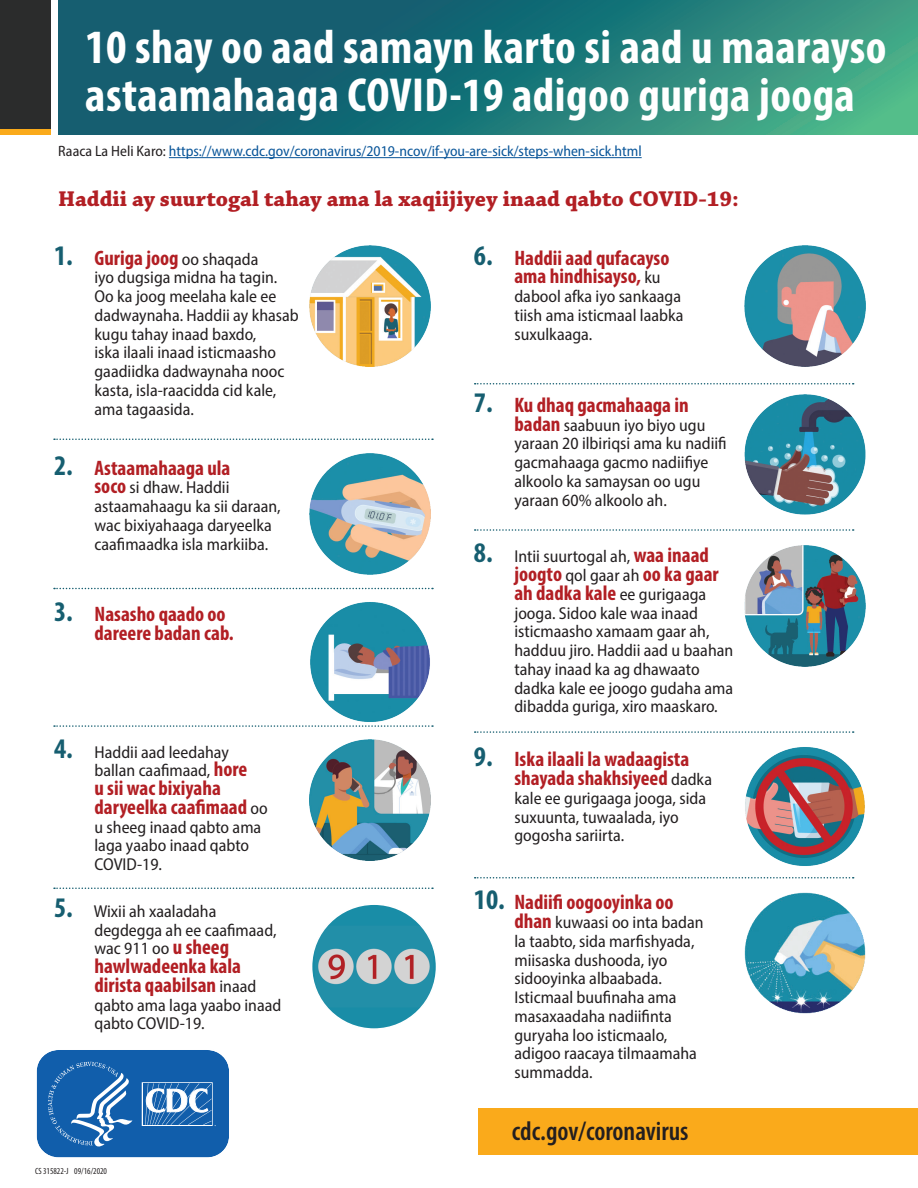
<style>
.page{position:relative;width:918px;height:1188px;background:#fff}
.page>*{position:absolute;margin:0;border:0;box-sizing:border-box;transform-origin:0 0}
.t1{font:700 condensed 48px/48px "Myriad Pro";letter-spacing:.01em;color:#fff}
.t2{font:600 condensed 27px "Myriad Pro";color:#231f20}
.t3{font:700 22.5px "Chaparral Pro";color:#b21f24}
.t4{font:700 condensed 21px/18.8px "Myriad Pro";color:#b21f24}
.t5{font:semi-condensed 17.25px/18.8px "Myriad Pro";color:#231f20}
.t6{font:semi-condensed 15px "Myriad Pro";color:#095599}
.t7{font:condensed 9px "Myriad Pro";color:#231f20}
.s1{color:#231f20}
.s2{font-size:28.5px;color:#165e70}
.s3{font-weight:400;font-stretch:semi-condensed;font-size:17.25px;color:#231f20}
.s4{font-weight:700;font-stretch:condensed;font-size:21px;color:#b21f24}
.s5{font-weight:700;font-stretch:condensed;font-size:28.5px;color:#165e70}
</style>
<div class="page">
<svg style="left:54px;top:439px;width:379px;height:1px"></svg>
<svg style="left:54px;top:588px;width:379px;height:1px"></svg>
<svg style="left:54px;top:725px;width:379px;height:2px"></svg>
<svg style="left:54px;top:888px;width:379px;height:1px"></svg>
<svg style="left:475px;top:529px;width:379px;height:2px"></svg>
<svg style="left:475px;top:731px;width:379px;height:2px"></svg>
<svg style="left:475px;top:877px;width:379px;height:2px"></svg>
<svg style="left:475px;top:383px;width:379px;height:2px"></svg>
<div style="left:0;top:128px;width:51px;height:7px;background:#faaa1b"></div>
<div style="left:0;top:0;width:51px;height:128px;background:#2b2c2c"></div>
<div style="left:478px;top:1108px;width:440px;height:47px;background:#faaa1b"></div>
<svg style="left:36px;top:1050px;width:193px;height:108px;background:#3174b6"></svg>
<svg style="left:58px;top:0;width:860px;height:135px;background:#217778"></svg>
<hr style="left:169px;top:157px;width:473px;height:1px;background:#095599">
<img style="left:309px;top:246px;width:121px;height:121px">
<img style="left:309px;top:454px;width:121px;height:120px">
<img style="left:310px;top:602px;width:120px;height:120px">
<img style="left:309px;top:740px;width:121px;height:121px">
<div style="left:312px;top:904px;width:124px;height:125px;background:#198da7;border-radius:50%"></div>
<img style="left:315px;top:926px;width:118px;height:82px">
<img style="left:744px;top:246px;width:121px;height:121px">
<img style="left:744px;top:394px;width:121px;height:121px">
<img style="left:744px;top:546px;width:121px;height:121px">
<img style="left:745px;top:747px;width:120px;height:119px">
<img style="left:744px;top:893px;width:121px;height:121px">
<h1 class="t1" style="left:85px;top:22px;width:803px">10 shay oo aad samayn karto si aad u maarayso astaamahaaga COVID-19 adigoo guriga jooga</h1>
<p class="t6" style="left:58px;top:142px;width:585px"><span class="s1">Raaca La Heli Karo:</span> https://www.cdc.gov/coronavirus/2019-ncov/if-you-are-sick/steps-when-sick.html</p>
<h3 class="t3" style="left:58px;top:186px;width:682px">Haddii ay suurtogal tahay ama la xaqiijiyey inaad qabto COVID-19:</h3>
<p class="t4" style="left:54px;top:248px;width:206px"><span class="s2">1.</span> Guriga joog <span class="s3">oo shaqada</span></p>
<p class="t5" style="left:94px;top:268px;width:206px">iyo dugsiga midna ha tagin.<br>Oo ka joog meelaha kale ee dadwaynaha. Haddii ay khasab kugu tahay inaad baxdo,<br>iska ilaali inaad isticmaasho gaadiidka dadwaynaha nooc kasta, isla-raacidda cid kale, ama tagaasida.</p>
<p class="t4" style="left:54px;top:458px;width:178px"><span class="s2">2.</span> Astaamahaaga ula</p>
<p class="t5" style="left:94px;top:478px;width:188px"><span class="s4">soco</span> si dhaw. Haddii astaamahaagu ka sii daraan, wac bixiyahaaga daryeelka caafimaadka isla markiiba.</p>
<p class="t4" style="left:514px;top:248px;width:156px;text-indent:-40px"><span class="s2">6.</span> Haddii aad qufacayso ama hindhisayso, <span class="s3">ku</span></p>
<p class="t5" style="left:514px;top:287px;width:171px">dabool afka iyo sankaaga tiish ama isticmaal laabka suxulkaaga.</p>
<p class="t4" style="left:474px;top:395px;width:216px"><span class="s2">7.</span> Ku dhaq gacmahaaga in</p>
<p class="t5" style="left:514px;top:415px;width:214px"><span class="s4">badan</span> saabuun iyo biyo ugu yaraan 20 ilbiriqsi ama ku nadiifi gacmahaaga gacmo nadiifiye alkoolo ka samaysan oo ugu yaraan 60% alkoolo ah.</p>
<p class="t5" style="left:474px;top:547px;width:236px"><span class="s5">8.</span> Intii suurtogal ah, <span class="s4">waa inaad</span></p>
<p class="t4" style="left:514px;top:564px;width:206px">joogto <span class="s3">qol gaar ah</span> oo ka gaar ah dadka kale <span class="s3">ee gurigaaga</span></p>
<p class="t5" style="left:514px;top:603px;width:220px">jooga. Sidoo kale waa inaad isticmaasho xamaam gaar ah, hadduu jiro. Haddii aad u baahan tahay inaad ka ag dhawaato dadka kale ee joogo gudaha ama dibadda guriga, xiro maaskaro.</p>
<p class="t4" style="left:514px;top:750px;width:199px;text-indent:-40px"><span class="s2">9.</span> Iska ilaali la wadaagista shayada shakhsiyeed <span class="s3">dadka</span></p>
<p class="t5" style="left:514px;top:789px;width:193px">kale ee gurigaaga jooga, sida suxuunta, tuwaalada, iyo gogosha sariirta.</p>
<p class="t4" style="left:94px;top:604px;width:141px;text-indent:-40px"><span class="s2">3.</span> Nasasho qaado oo dareere badan cab.</p>
<p class="t5" style="left:94px;top:742px;width:154px;text-indent:-40px"><span class="s5">4.</span> Haddii aad leedahay ballan caafimaad, <span class="s4">hore</span></p>
<p class="t4" style="left:94px;top:778px;width:175px">u sii wac bixiyaha daryeelka caafimaad <span class="s3">oo</span></p>
<p class="t5" style="left:94px;top:817px;width:168px">u sheeg inaad qabto ama laga yaabo inaad qabto<br>COVID-19.</p>
<p class="t5" style="left:95px;top:902px;width:184px;text-indent:-41px"><span class="s5">5.</span> Wixii ah xaaladaha degdegga ah ee caafimaad, wac 911 oo <span class="s4">u sheeg</span></p>
<p class="t4" style="left:94px;top:956px;width:163px">hawlwadeenka kala dirista qaabilsan <span class="s3">inaad</span></p>
<p class="t5" style="left:94px;top:995px;width:188px">qabto ama laga yaabo inaad qabto COVID-19.</p>
<p class="t4" style="left:474px;top:892px;width:201px"><span class="s2">10.</span> Nadiifi oogooyinka oo</p>
<p class="t5" style="left:514px;top:913px;width:191px"><span class="s4">dhan</span> kuwaasi oo inta badan la taabto, sida marfishyada, miisaska dushooda, iyo sidooyinka albaabada.<br>Isticmaal buufinaha ama masaxaadaha nadiifinta guryaha loo isticmaalo, adigoo raacaya tilmaamaha summadda.</p>
<p class="t7" style="left:35px;top:1166px;width:73px">CS 315822-J 09/16/2020</p>
<h2 class="t2" style="left:512px;top:1115px;width:178px">cdc.gov/coronavirus</h2>
</div>
